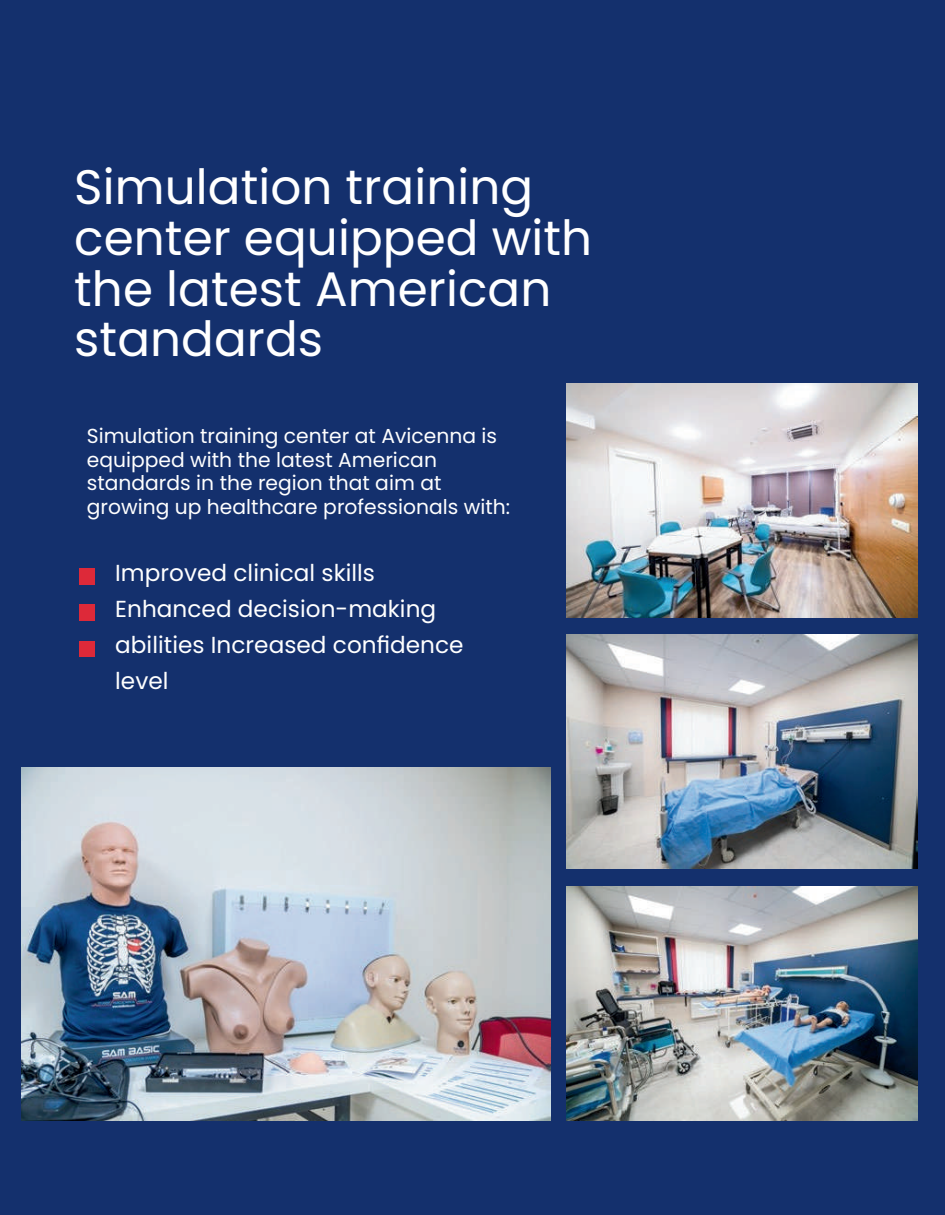
<style>
.page{position:relative;width:945px;height:1215px;background:#14306d}
.page>*{position:absolute;margin:0;border:0;box-sizing:border-box;transform-origin:0 0}
.t1{font:48.45px/50.7px "Poppins";color:#fff}
.t2{font:23.1px/36px "Poppins";color:#fff}
.t3{font:20.25px/23.7px "Poppins";color:#fff}
</style>
<div class="page">
<div style="left:79px;top:569px;width:15px;height:15px;background:#dd2939"></div>
<div style="left:79px;top:605px;width:15px;height:15px;background:#dd2939"></div>
<div style="left:79px;top:641px;width:15px;height:16px;background:#dd2939"></div>
<img style="left:22px;top:768px;width:529px;height:353px">
<img style="left:567px;top:635px;width:351px;height:234px">
<img style="left:567px;top:383px;width:351px;height:234px">
<img style="left:567px;top:887px;width:351px;height:234px">
<h1 class="t1" style="left:74px;top:162px;width:519px">Simulation training center equipped with the latest American standards</h1>
<p class="t3" style="left:87px;top:424px;width:425px">Simulation training center at Avicenna is equipped with the latest American standards in the region that aim at growing up healthcare professionals with:</p>
<p class="t2" style="left:115px;top:555px;width:350px">Improved clinical skills<br>Enhanced decision-making abilities Increased confidence level</p>
</div>
